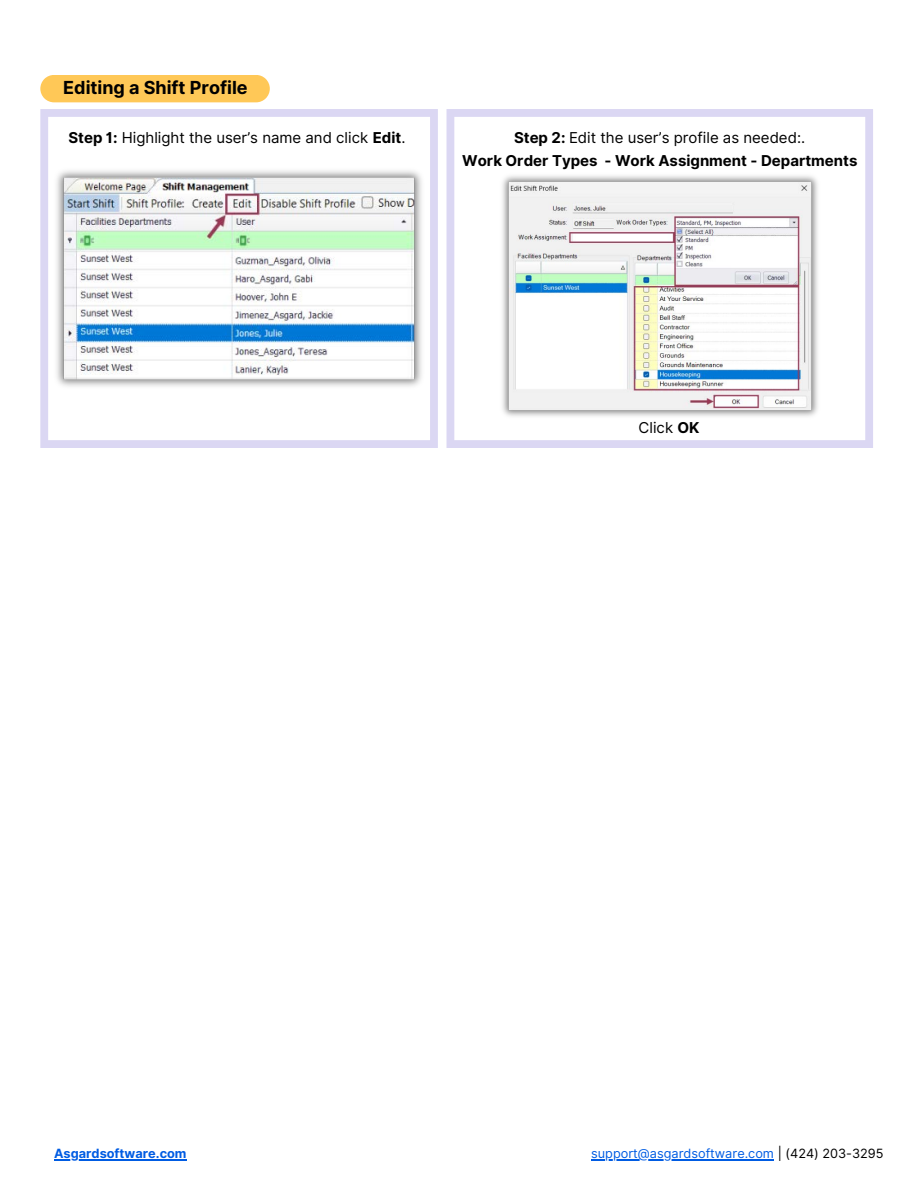
<style>
.page{position:relative;width:918px;height:1188px;background:#fff}
.page>*{position:absolute;margin:0;border:0;box-sizing:border-box;transform-origin:0 0}
.t1{font:700 18px "Inter";color:#000}
.t2{font:15px "Inter";color:#000}
.t3{font:700 15px "Inter";color:#000}
.t4{font:12.75px "Inter";color:#005ce3}
.t5{font:700 12.75px "Inter";color:#005ce3}
.s1{font-weight:700}
.s2{color:#000}
</style>
<div class="page">
<svg style="left:40px;top:109px;width:398px;height:339px"></svg>
<svg style="left:447px;top:109px;width:426px;height:339px"></svg>
<img style="left:40px;top:165px;width:397px;height:227px">
<div style="left:40px;top:75px;width:230px;height:27px;background:#ffc857"></div>
<img style="left:493px;top:170px;width:333px;height:251px">
<hr style="left:54px;top:1159px;width:133px;height:1px;background:#005ce3">
<hr style="left:591px;top:1159px;width:183px;height:1px;background:#005ce3">
<p class="t1" style="left:63px;top:77px;width:186px">Editing a Shift Profile</p>
<p class="t2" style="left:68px;top:129px;width:339px"><span class="s1">Step 1:</span> Highlight the user’s name and click <span class="s1">Edit</span>.</p>
<p class="t2" style="left:514px;top:129px;width:293px"><span class="s1">Step 2:</span> Edit the user’s profile as needed:.</p>
<p class="t3" style="left:462px;top:152px;width:397px">Work Order Types - Work Assignment - Departments</p>
<p class="t2" style="left:639px;top:419px;width:62px">Click <span class="s1">OK</span></p>
<p class="t5" style="left:54px;top:1146px;width:134px">Asgardsoftware.com</p>
<p class="t4" style="left:591px;top:1146px;width:294px">support@asgardsoftware.com <span class="s2">| (424) 203-3295</span></p>
</div>
